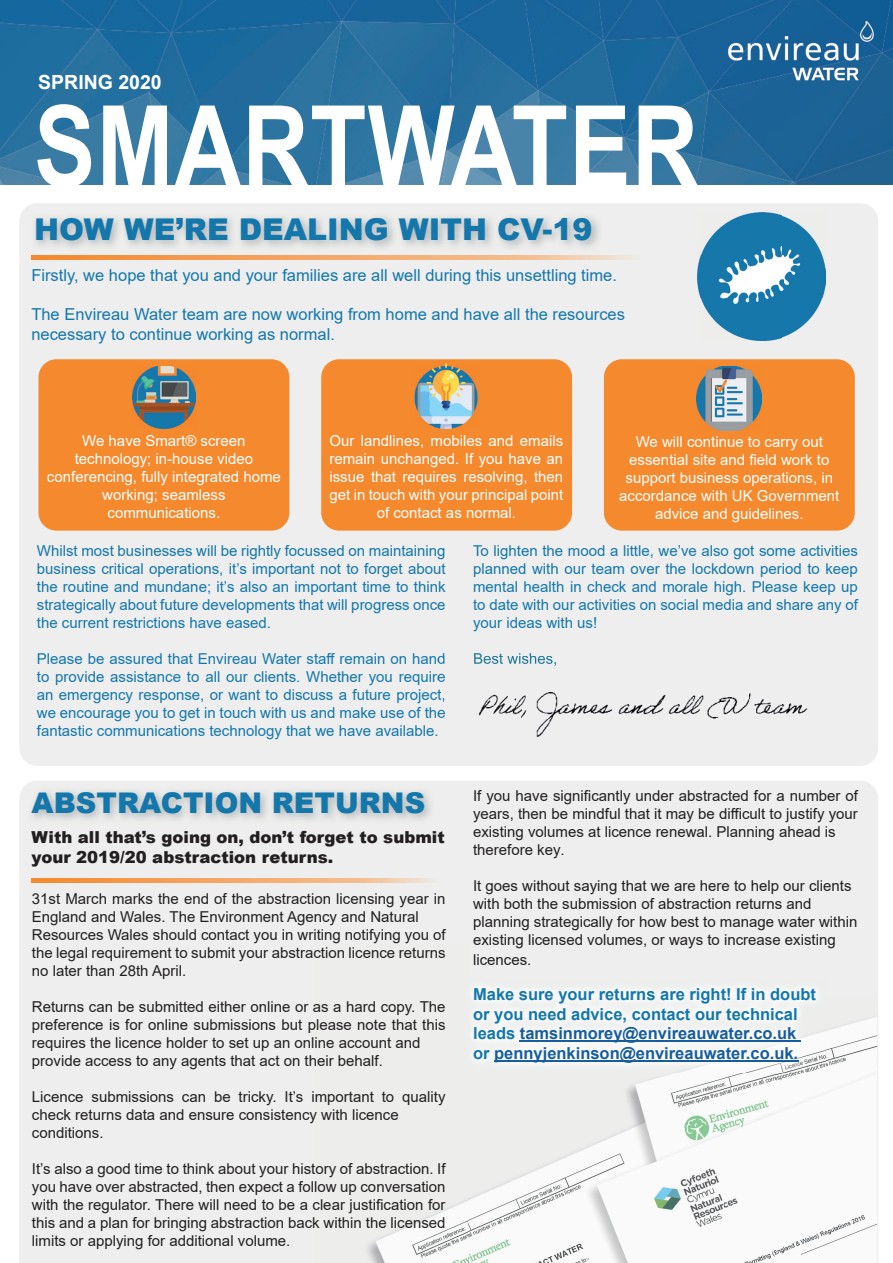
<style>
.page{position:relative;width:893px;height:1263px;background:#fff}
.page>*{position:absolute;margin:0;border:0;box-sizing:border-box;transform-origin:0 0}
.t1{font:700 112.5px "Arial Narrow";letter-spacing:.01em;color:#fff}
.t2{font:900 30px "Arial";color:#1377ac}
.t3{font:900 28.5px "Arial";color:#1377ac}
.t4{font:700 19.5px "Arial";color:#fff}
.t5{font:16.5px/19.8px "Arial";color:#1377ac}
.t6{font:700 16.5px/19.8px "Arial";color:#1377ac}
.t7{font:900 16.5px/19.8px "Arial";color:#231f20}
.t8{font:15px/18px "Arial";color:#231f20}
.t9{font:15px/18px "Arial";color:#1377ac;text-align:justify}
.t10{font:15px/18px "Arial";color:#fff;text-align:center}
.s1{color:#175d9e}
</style>
<div class="page">
<img style="left:0;top:0;width:893px;height:185px">
<img style="left:723px;top:15px;width:156px;height:73px">
<div style="left:19px;top:203px;width:859px;height:563px;background:#edeeed;border-radius:18px"></div>
<svg style="left:31px;top:255px;width:603px;height:5px;background:#f3aa6d"></svg>
<div style="left:38px;top:359px;width:251px;height:172px;background:#f5892d;border-radius:18px"></div>
<div style="left:321px;top:359px;width:251px;height:172px;background:#f5892d;border-radius:18px"></div>
<div style="left:604px;top:359px;width:251px;height:172px;background:#f5892d;border-radius:18px"></div>
<img style="left:414px;top:364px;width:64px;height:64px">
<img style="left:697px;top:366px;width:65px;height:65px">
<img style="left:133px;top:366px;width:62px;height:62px">
<img style="left:698px;top:213px;width:127px;height:128px">
<div style="left:19px;top:781px;width:859px;height:482px;background:#edeeed"></div>
<img style="left:27px;top:787px;width:408px;height:37px">
<svg style="left:32px;top:878px;width:408px;height:5px;background:#f3ac70"></svg>
<img style="left:316px;top:943px;width:152px;height:320px">
<div style="left:468px;top:943px;width:409px;height:53px;background:#edeeed"></div>
<img style="left:776px;top:996px;width:101px;height:267px">
<img style="left:468px;top:1072px;width:308px;height:191px">
<img style="left:465px;top:978px;width:360px;height:94px">
<hr style="left:520px;top:1040px;width:281px;height:2px;background:#175d9e">
<hr style="left:494px;top:1060px;width:304px;height:2px;background:#175d9e">
<img style="left:478px;top:692px;width:330px;height:45px">
<svg style="left:438px;top:656px;width:7px;height:8px"></svg>
<img style="left:438px;top:673px;width:7px;height:9px">
<img style="left:438px;top:689px;width:7px;height:13px">
<img style="left:438px;top:709px;width:7px;height:9px">
<img style="left:474px;top:656px;width:82px;height:10px">
<h3 class="t4" style="left:38px;top:69px;width:125px">SPRING 2020</h3>
<h1 class="t1" style="left:34px;top:61px;width:666px">SMARTWATER</h1>
<h2 class="t2" style="left:34px;top:208px;width:560px">HOW WE’RE DEALING WITH CV-19</h2>
<p class="t5" style="left:31px;top:265px;width:587px">Firstly, we hope that you and your families are all well during this unsettling time.</p>
<p class="t5" style="left:31px;top:304px;width:595px">The Envireau Water team are now working from home and have all the resources necessary to continue working as normal.</p>
<p class="t10" style="left:47px;top:432px;width:235px">We have Smart® screen technology; in-house video conferencing, fully integrated home working; seamless communications.</p>
<p class="t10" style="left:329px;top:432px;width:235px">Our landlines, mobiles and emails remain unchanged. If you have an issue that requires resolving, then get in touch with your principal point of contact as normal.</p>
<p class="t10" style="left:619px;top:433px;width:222px">We will continue to carry out essential site and field work to support business operations, in accordance with UK Government advice and guidelines.</p>
<p class="t9" style="left:37px;top:541px;width:410px">Whilst most businesses will be rightly focussed on maintaining business critical operations, it’s important not to forget about the routine and mundane; it’s also an important time to think strategically about future developments that will progress once the current restrictions have eased.</p>
<p class="t9" style="left:37px;top:649px;width:410px">Please be assured that Envireau Water staff remain on hand to provide assistance to all our clients. Whether you require an emergency response, or want to discuss a future project, we encourage you to get in touch with us and make use of the fantastic communications technology that we have available.</p>
<h3 class="t3" style="left:32px;top:782px;width:395px">ABSTRACTION RETURNS</h3>
<p class="t7" style="left:32px;top:827px;width:415px">With all that’s going on, don’t forget to submit your 2019/20 abstraction returns.</p>
<p class="t8" style="left:32px;top:889px;width:415px">31st March marks the end of the abstraction licensing year in England and Wales. The Environment Agency and Natural Resources Wales should contact you in writing notifying you of the legal requirement to submit your abstraction licence returns no later than 28th April.</p>
<p class="t8" style="left:32px;top:997px;width:415px">Returns can be submitted either online or as a hard copy. The preference is for online submissions but please note that this requires the licence holder to set up an online account and provide access to any agents that act on their behalf.</p>
<p class="t8" style="left:32px;top:1087px;width:415px">Licence submissions can be tricky. It’s important to quality check returns data and ensure consistency with licence conditions.</p>
<p class="t8" style="left:32px;top:1159px;width:415px;text-align:justify">It’s also a good time to think about your history of abstraction. If you have over abstracted, then expect a follow up conversation with the regulator. There will need to be a clear justification for this and a plan for bringing abstraction back within the licensed limits or applying for additional volume.</p>
<p class="t9" style="left:473px;top:541px;width:386px">To lighten the mood a little, we’ve also got some activities planned with our team over the lockdown period to keep mental health in check and morale high. Please keep up to date with our activities on social media and share any of your ideas with us!</p>
<p class="t8" style="left:473px;top:787px;width:386px">If you have significantly under abstracted for a number of years, then be mindful that it may be difficult to justify your existing volumes at licence renewal. Planning ahead is therefore key.</p>
<p class="t8" style="left:473px;top:877px;width:386px">It goes without saying that we are here to help our clients with both the submission of abstraction returns and planning strategically for how best to manage water within existing licensed volumes, or ways to increase existing</p>
<p class="t8" style="left:473px;top:950px;width:60px">licences.</p>
<p class="t6" style="left:473px;top:984px;width:344px">Make sure your returns are right! If in doubt or you need advice, contact our technical leads <span class="s1">tamsinmorey@envireauwater.co.uk </span>or <span class="s1">pennyjenkinson@envireauwater.co.uk.</span></p>
</div>
